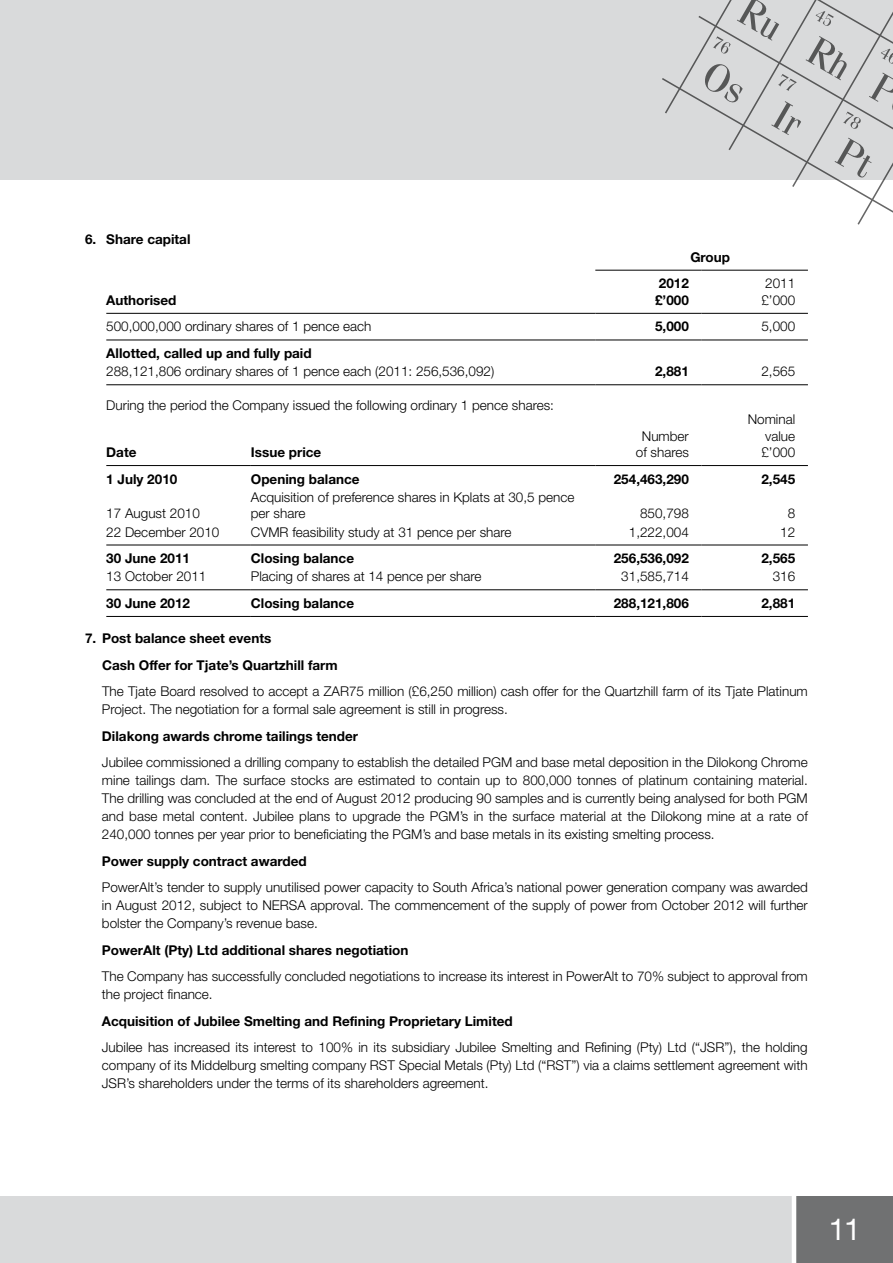
<style>
.page{position:relative;width:893px;height:1263px;background:#fff}
.page>*{position:absolute;margin:0;border:0;box-sizing:border-box;transform-origin:0 0}
.t1{font:30px "Helvetica Neue LT Std";color:#fff}
.t2{font:300 13.5px/18px "Helvetica Neue LT Std";color:#000}
.t3{font:700 13.5px/16.5px "Helvetica Neue LT Std";color:#000}
</style>
<div class="page">
<div style="left:0;top:0;width:893px;height:180px;background:#d9dadb"></div>
<div style="left:0;top:1196px;width:893px;height:67px;background:#d9dadb"></div>
<svg style="left:662px;top:0;width:231px;height:225px"></svg>
<div style="left:794px;top:1196px;width:99px;height:67px;background:#707172"></div>
<hr style="left:792px;top:1190px;width:4px;height:73px;background:#fff">
<hr style="left:595px;top:270px;width:107px;height:1px;background:#000">
<hr style="left:702px;top:270px;width:106px;height:1px;background:#000">
<hr style="left:106px;top:313px;width:489px;height:1px;background:#000">
<hr style="left:595px;top:313px;width:107px;height:1px;background:#000">
<hr style="left:702px;top:313px;width:106px;height:1px;background:#000">
<hr style="left:106px;top:340px;width:489px;height:1px;background:#000">
<hr style="left:595px;top:340px;width:107px;height:1px;background:#000">
<hr style="left:702px;top:340px;width:106px;height:1px;background:#000">
<hr style="left:106px;top:384px;width:489px;height:1px;background:#000">
<hr style="left:595px;top:384px;width:107px;height:1px;background:#000">
<hr style="left:702px;top:384px;width:106px;height:1px;background:#000">
<hr style="left:106px;top:465px;width:145px;height:1px;background:#000">
<hr style="left:251px;top:465px;width:344px;height:1px;background:#000">
<hr style="left:595px;top:465px;width:107px;height:1px;background:#000">
<hr style="left:702px;top:465px;width:106px;height:1px;background:#000">
<hr style="left:106px;top:545px;width:145px;height:1px;background:#000">
<hr style="left:251px;top:545px;width:344px;height:1px;background:#000">
<hr style="left:595px;top:545px;width:107px;height:1px;background:#000">
<hr style="left:702px;top:545px;width:106px;height:1px;background:#000">
<hr style="left:106px;top:589px;width:145px;height:1px;background:#000">
<hr style="left:251px;top:589px;width:344px;height:1px;background:#000">
<hr style="left:595px;top:589px;width:107px;height:1px;background:#000">
<hr style="left:702px;top:589px;width:106px;height:1px;background:#000">
<hr style="left:106px;top:616px;width:145px;height:1px;background:#000">
<hr style="left:251px;top:616px;width:344px;height:1px;background:#000">
<hr style="left:595px;top:616px;width:107px;height:1px;background:#000">
<hr style="left:702px;top:616px;width:106px;height:1px;background:#000">
<p class="t3" style="left:85px;top:230px;width:107px">6. Share capital</p>
<p class="t3" style="left:106px;top:291px;width:72px">Authorised</p>
<p class="t3" style="left:690px;top:248px;width:41px">Group</p>
<p class="t3" style="left:655px;top:275px;width:35px">2012 £’000</p>
<p class="t2" style="left:761px;top:275px;width:35px;line-height:16.5px">2011 £’000</p>
<p class="t2" style="left:106px;top:317px;width:267px">500,000,000 ordinary shares of 1 pence each</p>
<p class="t3" style="left:655px;top:318px;width:35px">5,000</p>
<p class="t2" style="left:761px;top:317px;width:35px">5,000</p>
<p class="t3" style="left:106px;top:345px;width:207px">Allotted, called up and fully paid</p>
<p class="t2" style="left:106px;top:362px;width:390px">288,121,806 ordinary shares of 1 pence each (2011: 256,536,092)</p>
<p class="t3" style="left:655px;top:363px;width:35px">2,881</p>
<p class="t2" style="left:761px;top:362px;width:35px">2,565</p>
<p class="t2" style="left:106px;top:396px;width:449px">During the period the Company issued the following ordinary 1 pence shares:</p>
<p class="t3" style="left:106px;top:444px;width:32px">Date</p>
<p class="t3" style="left:251px;top:444px;width:72px">Issue price</p>
<p class="t2" style="left:761px;top:411px;width:35px;line-height:16.5px;text-align:justify;text-indent:-14px">Nominal value £’000</p>
<p class="t2" style="left:636px;top:427px;width:55px;line-height:16.5px;text-align:center">Number of shares</p>
<p class="t3" style="left:106px;top:470px;width:73px">1 July 2010</p>
<p class="t3" style="left:251px;top:470px;width:110px">Opening balance</p>
<p class="t3" style="left:614px;top:470px;width:77px">254,463,290</p>
<p class="t3" style="left:761px;top:470px;width:35px">2,545</p>
<p class="t2" style="left:106px;top:504px;width:95px">17 August 2010</p>
<p class="t2" style="left:251px;top:488px;width:325px;line-height:16.5px">Acquisition of preference shares in Kplats at 30,5 pence per share</p>
<p class="t2" style="left:640px;top:504px;width:50px">850,798</p>
<p class="t2" style="left:788px;top:504px;width:9px">8</p>
<p class="t2" style="left:106px;top:522px;width:115px">22 December 2010</p>
<p class="t2" style="left:251px;top:522px;width:262px">CVMR feasibility study at 31 pence per share</p>
<p class="t2" style="left:629px;top:522px;width:62px">1,222,004</p>
<p class="t2" style="left:780px;top:522px;width:17px">12</p>
<p class="t3" style="left:106px;top:550px;width:85px">30 June 2011</p>
<p class="t3" style="left:251px;top:550px;width:105px">Closing balance</p>
<p class="t3" style="left:614px;top:550px;width:77px">256,536,092</p>
<p class="t3" style="left:761px;top:550px;width:35px">2,565</p>
<p class="t2" style="left:106px;top:567px;width:102px">13 October 2011</p>
<p class="t2" style="left:251px;top:567px;width:232px">Placing of shares at 14 pence per share</p>
<p class="t2" style="left:621px;top:567px;width:69px">31,585,714</p>
<p class="t2" style="left:773px;top:567px;width:24px">316</p>
<p class="t3" style="left:106px;top:595px;width:85px">30 June 2012</p>
<p class="t3" style="left:251px;top:595px;width:105px">Closing balance</p>
<p class="t3" style="left:614px;top:595px;width:77px">288,121,806</p>
<p class="t3" style="left:761px;top:595px;width:35px">2,881</p>
<p class="t3" style="left:102px;top:625px;width:237px;line-height:26.5px;text-indent:-17px">7. Post balance sheet events<br>Cash Offer for Tjate’s Quartzhill farm</p>
<p class="t2" style="left:102px;top:682px;width:707px">The Tjate Board resolved to accept a ZAR75 million (£6,250 million) cash offer for the Quartzhill farm of its Tjate Platinum<br>Project. The negotiation for a formal sale agreement is still in progress.</p>
<p class="t3" style="left:102px;top:727px;width:258px">Dilakong awards chrome tailings tender</p>
<p class="t2" style="left:102px;top:753px;width:707px;text-align:justify">Jubilee commissioned a drilling company to establish the detailed PGM and base metal deposition in the Dilokong Chrome mine tailings dam. The surface stocks are estimated to contain up to 800,000 tonnes of platinum containing material.<br>The drilling was concluded at the end of August 2012 producing 90 samples and is currently being analysed for both PGM and base metal content. Jubilee plans to upgrade the PGM’s in the surface material at the Dilokong mine at a rate of 240,000 tonnes per year prior to beneficiating the PGM’s and base metals in its existing smelting process.</p>
<p class="t3" style="left:102px;top:852px;width:206px">Power supply contract awarded</p>
<p class="t2" style="left:102px;top:878px;width:707px;text-align:justify">PowerAlt’s tender to supply unutilised power capacity to South Africa’s national power generation company was awarded in August 2012, subject to NERSA approval. The commencement of the supply of power from October 2012 will further bolster the Company’s revenue base.</p>
<p class="t3" style="left:102px;top:941px;width:308px">PowerAlt (Pty) Ltd additional shares negotiation</p>
<p class="t2" style="left:102px;top:967px;width:707px">The Company has successfully concluded negotiations to increase its interest in PowerAlt to 70% subject to approval from the project finance.</p>
<p class="t3" style="left:102px;top:1012px;width:412px">Acquisition of Jubilee Smelting and Refining Proprietary Limited</p>
<p class="t2" style="left:102px;top:1038px;width:707px;text-align:justify">Jubilee has increased its interest to 100% in its subsidiary Jubilee Smelting and Refining (Pty) Ltd (“JSR”), the holding company of its Middelburg smelting company RST Special Metals (Pty) Ltd (“RST”) via a claims settlement agreement with JSR’s shareholders under the terms of its shareholders agreement.</p>
<h1 class="t1" style="left:829px;top:1211px;width:34px">11</h1>
</div>
